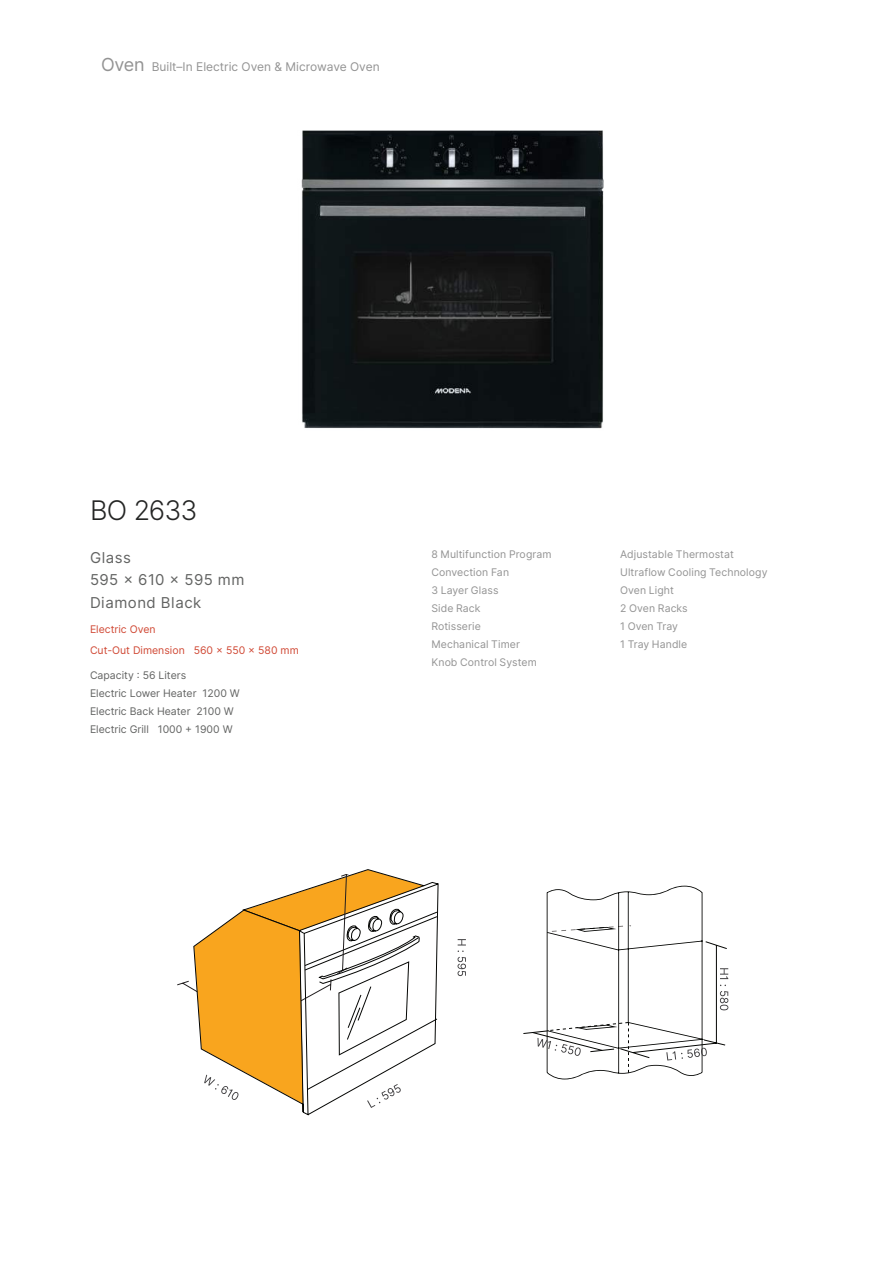
<style>
.page{position:relative;width:893px;height:1263px;background:#fff}
.page>*{position:absolute;margin:0;border:0;box-sizing:border-box;transform-origin:0 0}
.t1{font:300 27px "Inter";letter-spacing:-.035em;color:#242524}
.t2{font:15px/22.5px "Inter";letter-spacing:.035em;color:#626362}
.t3{font:12px "Inter";color:#939393}
.t4{font:10.5px/18px "Inter";letter-spacing:.01em;color:#939393}
.t5{font:10.5px/18px "Inter";color:#626362}
.t6{font:10.5px/20.7px "Inter";color:#d04834}
.s1{font-size:18px}
</style>
<div class="page">
<img style="left:301px;top:130px;width:303px;height:299px">
<svg style="left:177px;top:870px;width:551px;height:242px"></svg>
<p class="t3" style="left:101px;top:58px;width:280px"><span class="s1">Oven</span> Built–In Electric Oven &amp; Microwave Oven</p>
<h1 class="t1" style="left:90px;top:491px;width:109px">BO 2633</h1>
<p class="t4" style="left:431px;top:545px;width:122px">8 Multifunction Program<br>Convection Fan<br>3 Layer Glass<br>Side Rack<br>Rotisserie<br>Mechanical Timer<br>Knob Control System</p>
<h2 class="t2" style="left:90px;top:546px;width:156px">Glass<br>595 x 610 x 595 mm<br>Diamond Black</h2>
<p class="t4" style="left:620px;top:545px;width:149px">Adjustable Thermostat<br>Ultraflow Cooling Technology<br>Oven Light<br>2 Oven Racks<br>1 Oven Tray<br>1 Tray Handle</p>
<p class="t6" style="left:90px;top:619px;width:210px">Electric Oven<br>Cut-Out Dimension 560 x 550 x 580 mm</p>
<p class="t5" style="left:90px;top:665px;width:151px">Capacity : 56 Liters<br>Electric Lower Heater 1200 W<br>Electric Back Heater 2100 W<br>Electric Grill 1000 + 1900 W</p>
</div>
